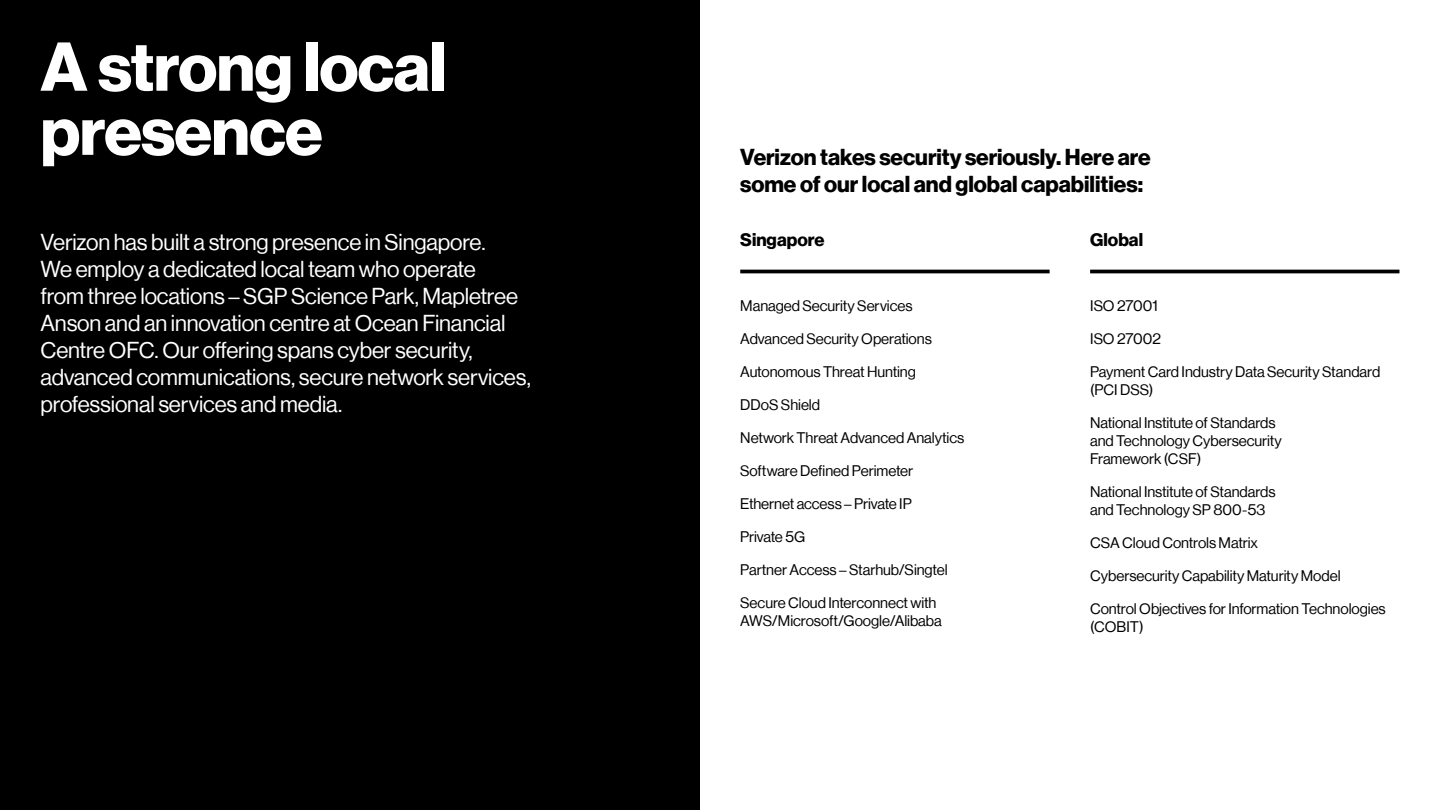
<style>
.page{position:relative;width:1440px;height:810px;background:#fff}
.page>*{position:absolute;margin:0;border:0;box-sizing:border-box;transform-origin:0 0}
.t1{font:700 67.5px/64.1px "Verizon NH Ge DS";letter-spacing:-.01em;color:#fff}
.t2{font:22.5px/27px "Verizon NH Ge DS";letter-spacing:-.005em;color:#fff}
.t3{font:700 22.5px/27px "Verizon NH Ge DS";color:#000}
.t4{font:700 18px "Verizon NH Ge DS";color:#000}
.t5{font:15px/18px "Verizon NH Ge DS";letter-spacing:-.005em;color:#000}
</style>
<div class="page">
<div style="left:0;top:0;width:700px;height:810px;background:#000"></div>
<hr style="left:740px;top:270px;width:310px;height:3px;background:#000">
<hr style="left:1090px;top:270px;width:310px;height:3px;background:#000">
<h1 class="t1" style="left:40px;top:34px;width:407px">A strong local presence</h1>
<p class="t2" style="left:40px;top:228px;width:492px">Verizon has built a strong presence in Singapore.<br>We employ a dedicated local team who operate<br>from three locations – SGP Science Park, Mapletree Anson and an innovation centre at Ocean Financial Centre OFC. Our offering spans cyber security, advanced communications, secure network services, professional services and media.</p>
<h2 class="t3" style="left:740px;top:144px;width:412px">Verizon takes security seriously. Here are some of our local and global capabilities:</h2>
<p class="t4" style="left:740px;top:229px;width:86px">Singapore</p>
<p class="t4" style="left:1090px;top:229px;width:54px">Global</p>
<p class="t5" style="left:740px;top:297px;width:174px">Managed Security Services</p>
<p class="t5" style="left:740px;top:330px;width:193px">Advanced Security Operations</p>
<p class="t5" style="left:740px;top:363px;width:177px">Autonomous Threat Hunting</p>
<p class="t5" style="left:740px;top:396px;width:81px">DDoS Shield</p>
<p class="t5" style="left:740px;top:429px;width:226px">Network Threat Advanced Analytics</p>
<p class="t5" style="left:740px;top:462px;width:175px">Software Defined Perimeter</p>
<p class="t5" style="left:740px;top:495px;width:173px">Ethernet access – Private IP</p>
<p class="t5" style="left:740px;top:528px;width:66px">Private 5G</p>
<p class="t5" style="left:740px;top:561px;width:209px">Partner Access – Starhub/Singtel</p>
<p class="t5" style="left:740px;top:594px;width:203px">Secure Cloud Interconnect with<br>AWS/Microsoft/Google/Alibaba</p>
<p class="t5" style="left:1090px;top:297px;width:69px">ISO 27001</p>
<p class="t5" style="left:1090px;top:330px;width:72px">ISO 27002</p>
<p class="t5" style="left:1090px;top:363px;width:292px">Payment Card Industry Data Security Standard (PCI DSS)</p>
<p class="t5" style="left:1090px;top:414px;width:193px">National Institute of Standards and Technology Cybersecurity<br>Framework (CSF)</p>
<p class="t5" style="left:1090px;top:483px;width:187px">National Institute of Standards and Technology SP 800-53</p>
<p class="t5" style="left:1090px;top:534px;width:169px">CSA Cloud Controls Matrix</p>
<p class="t5" style="left:1090px;top:567px;width:252px">Cybersecurity Capability Maturity Model</p>
<p class="t5" style="left:1090px;top:600px;width:297px">Control Objectives for Information Technologies (COBIT)</p>
</div>
